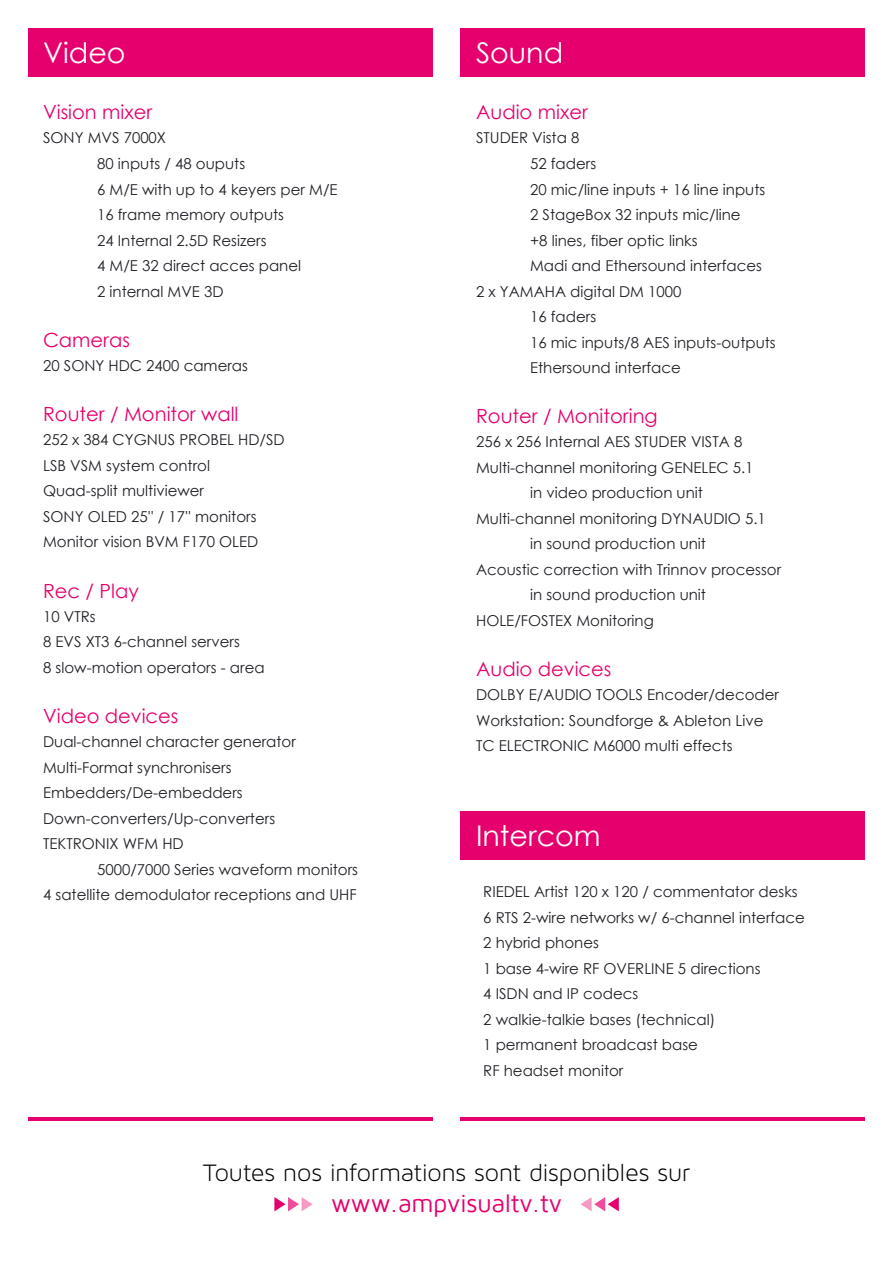
<style>
.page{position:relative;width:893px;height:1263px;background:#fff}
.page>*{position:absolute;margin:0;border:0;box-sizing:border-box;transform-origin:0 0}
.t1{font:28.5px "Century Gothic";color:#fff}
.t2{font:25.5px "Maven Pro Light 300";letter-spacing:-.005em;color:#000}
.t3{font:25.5px "Maven Pro";letter-spacing:-.015em;color:#e6006d}
.t4{font:19.5px "Century Gothic";color:#e6006d}
.t5{font:15px/25.5px "Century Gothic";color:#1f2126}
</style>
<div class="page">
<div style="left:28px;top:28px;width:404px;height:49px;background:#e6006d"></div>
<hr style="left:28px;top:1118px;width:404px;height:3px;background:#e6006d">
<hr style="left:460px;top:1118px;width:405px;height:3px;background:#e6006d">
<div style="left:461px;top:28px;width:404px;height:49px;background:#e6006d"></div>
<div style="left:461px;top:811px;width:404px;height:48px;background:#e6006d"></div>
<svg style="left:274px;top:1197px;width:39px;height:14px"></svg>
<svg style="left:580px;top:1197px;width:39px;height:14px"></svg>
<h1 class="t1" style="left:43px;top:33px;width:84px">Video</h1>
<h1 class="t1" style="left:476px;top:33px;width:89px">Sound</h1>
<h3 class="t4" style="left:43px;top:99px;width:111px">Vision mixer</h3>
<p class="t5" style="left:97px;top:125px;width:242px;text-indent:-54px">SONY MVS 7000X<br>80 inputs / 48 ouputs<br>6 M/E with up to 4 keyers per M/E<br>16 frame memory outputs<br>24 Internal 2.5D Resizers<br>4 M/E 32 direct acces panel<br>2 internal MVE 3D</p>
<h3 class="t4" style="left:43px;top:326px;width:88px">Cameras</h3>
<p class="t5" style="left:43px;top:352px;width:206px">20 SONY HDC 2400 cameras</p>
<h3 class="t4" style="left:43px;top:401px;width:197px">Router / Monitor wall</h3>
<p class="t5" style="left:43px;top:427px;width:243px">252 x 384 CYGNUS PROBEL HD/SD<br>LSB VSM system control<br>Quad-split multiviewer<br>SONY OLED 25'' / 17'' monitors<br>Monitor vision BVM F170 OLED</p>
<h3 class="t4" style="left:43px;top:577px;width:97px">Rec / Play</h3>
<p class="t5" style="left:43px;top:603px;width:223px">10 VTRs<br>8 EVS XT3 6-channel servers<br>8 slow-motion operators - area</p>
<h3 class="t4" style="left:43px;top:702px;width:137px">Video devices</h3>
<p class="t5" style="left:43px;top:729px;width:254px">Dual-channel character generator<br>Multi-Format synchronisers<br>Embedders/De-embedders<br>Down-converters/Up-converters<br>TEKTRONIX WFM HD</p>
<p class="t5" style="left:43px;top:856px;width:316px;text-align:right">5000/7000 Series waveform monitors<br>4 satellite demodulator receptions and UHF</p>
<h3 class="t4" style="left:476px;top:99px;width:113px">Audio mixer</h3>
<p class="t5" style="left:476px;top:125px;width:105px">STUDER Vista 8</p>
<p class="t5" style="left:530px;top:151px;width:68px">52 faders</p>
<p class="t5" style="left:530px;top:176px;width:237px">20 mic/line inputs + 16 line inputs</p>
<p class="t5" style="left:530px;top:202px;width:212px">2 StageBox 32 inputs mic/line</p>
<p class="t5" style="left:530px;top:227px;width:169px">+8 lines, fiber optic links</p>
<p class="t5" style="left:530px;top:253px;width:233px">Madi and Ethersound interfaces</p>
<p class="t5" style="left:476px;top:278px;width:207px">2 x YAMAHA digital DM 1000</p>
<p class="t5" style="left:530px;top:304px;width:68px">16 faders</p>
<p class="t5" style="left:530px;top:329px;width:247px">16 mic inputs/8 AES inputs-outputs</p>
<p class="t5" style="left:530px;top:355px;width:152px">Ethersound interface</p>
<h3 class="t4" style="left:476px;top:403px;width:183px">Router / Monitoring</h3>
<p class="t5" style="left:476px;top:429px;width:268px">256 x 256 Internal AES STUDER VISTA 8</p>
<p class="t5" style="left:476px;top:454px;width:279px">Multi-channel monitoring GENELEC 5.1</p>
<p class="t5" style="left:530px;top:480px;width:174px">in video production unit</p>
<p class="t5" style="left:476px;top:505px;width:291px">Multi-channel monitoring DYNAUDIO 5.1</p>
<p class="t5" style="left:530px;top:531px;width:177px">in sound production unit</p>
<p class="t5" style="left:476px;top:556px;width:307px">Acoustic correction with Trinnov processor</p>
<p class="t5" style="left:530px;top:582px;width:177px">in sound production unit</p>
<p class="t5" style="left:476px;top:607px;width:179px">HOLE/FOSTEX Monitoring</p>
<h3 class="t4" style="left:476px;top:656px;width:137px">Audio devices</h3>
<p class="t5" style="left:476px;top:682px;width:304px">DOLBY E/AUDIO TOOLS Encoder/decoder<br>Workstation: Soundforge &amp; Ableton Live<br>TC ELECTRONIC M6000 multi effects</p>
<h1 class="t1" style="left:476px;top:816px;width:126px">Intercom</h1>
<p class="t5" style="left:483px;top:879px;width:323px">RIEDEL Artist 120 x 120 / commentator desks<br>6 RTS 2-wire networks w/ 6-channel interface<br>2 hybrid phones<br>1 base 4-wire RF OVERLINE 5 directions<br>4 ISDN and IP codecs<br>2 walkie-talkie bases (technical)<br>1 permanent broadcast base<br>RF headset monitor</p>
<h2 class="t2" style="left:203px;top:1159px;width:489px">Toutes nos informations sont disponibles sur</h2>
<h2 class="t3" style="left:331px;top:1190px;width:233px">www.ampvisualtv.tv</h2>
</div>
